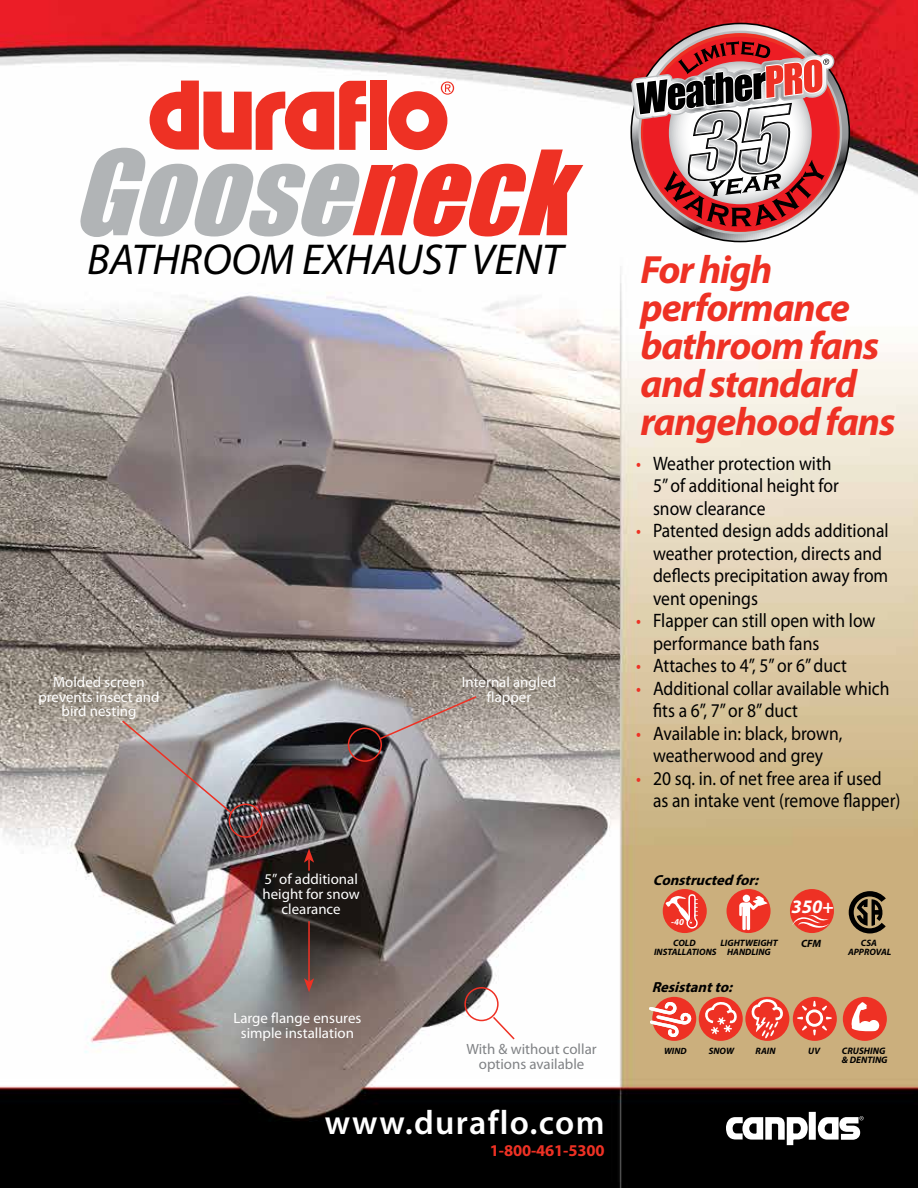
<style>
.page{position:relative;width:918px;height:1188px;background:#fff}
.page>*{position:absolute;margin:0;border:0;box-sizing:border-box;transform-origin:0 0}
.t1{font:italic 108.45px "Impact";color:#b1b4b6}
.t2{font:italic 43.35px "Myriad Pro";color:#000}
.t3{font:italic 700 39.6px/38.1px "Myriad Pro";letter-spacing:-.03em;color:#ee3124}
.t4{font:600 34.05px "Myriad Pro";letter-spacing:.04em;color:#fff}
.t5{font:19.5px/22.5px "Myriad Pro";color:#000;scale:.9 1}
.t6{font:italic 700 19.05px "Myriad Pro";color:#fff}
.t7{font:700 16.5px "Myriad Pro";letter-spacing:-.01em;color:#ee3124}
.t8{font:14.85px/14.9px "Myriad Pro";color:#fff;text-align:center}
.t9{font:14.85px/14.9px "Myriad Pro";color:#808285;text-align:center}
.t10{font:italic 700 14.55px "Myriad Pro";color:#000}
.t11{font:italic 700 10.65px "Myriad Pro";color:#000}
.t12{font:italic 700 9.45px/9.1px "Myriad Pro";color:#000}
.t13{font:italic 700 9.3px/9.1px "Myriad Pro";color:#000;text-align:center}
.t14{font:italic 700 9.15px "Myriad Pro";color:#000}
.t15{font:italic 700 9.15px "Myriad Pro";color:#fff}
.s1{color:#ee3124}
</style>
<div class="page">
<img style="left:0;top:0;width:918px;height:1188px">
<div style="left:370px;top:81px;width:16px;height:69px;background:#ee3124"></div>
<svg style="left:150px;top:81px;width:216px;height:69px"></svg>
<svg style="left:389px;top:82px;width:65px;height:68px"></svg>
<svg style="left:726px;top:1117px;width:82px;height:28px"></svg>
<div style="left:809px;top:1112px;width:7px;height:28px;background:#fff"></div>
<svg style="left:818px;top:1116px;width:46px;height:24px"></svg>
<div style="left:348px;top:728px;width:34px;height:34px;border:2px solid #ee3124;border-radius:50%"></div>
<div style="left:464px;top:987px;width:35px;height:34px;border:2px solid #ee3124;border-radius:50%"></div>
<div style="left:229px;top:804px;width:34px;height:34px;border:2px solid #ee3124;border-radius:50%"></div>
<svg style="left:378px;top:695px;width:100px;height:46px;background:#ac9f9c"></svg>
<hr style="left:308px;top:921px;width:2px;height:61px;background:#ee3124">
<svg style="left:304px;top:978px;width:10px;height:14px"></svg>
<svg style="left:120px;top:719px;width:113px;height:96px;background:#a9a1a1"></svg>
<svg style="left:491px;top:1015px;width:25px;height:26px"></svg>
<svg style="left:304px;top:849px;width:10px;height:22px"></svg>
<svg style="left:630px;top:22px;width:221px;height:221px"></svg>
<svg style="left:632px;top:13px;width:201px;height:255px"></svg>
<div style="left:663px;top:889px;width:44px;height:44px;background:#ee3124;border-radius:50%"></div>
<div style="left:727px;top:889px;width:44px;height:44px;background:#ee3124;border-radius:50%"></div>
<div style="left:790px;top:889px;width:44px;height:44px;background:#ee3124;border-radius:50%"></div>
<svg style="left:739px;top:895px;width:28px;height:35px"></svg>
<svg style="left:665px;top:894px;width:33px;height:35px"></svg>
<svg style="left:849px;top:891px;width:37px;height:42px;background:#60533b"></svg>
<svg style="left:792px;top:915px;width:37px;height:15px"></svg>
<div style="left:699px;top:997px;width:44px;height:44px;background:#ee3124;border-radius:50%"></div>
<div style="left:745px;top:997px;width:44px;height:44px;background:#ee3124;border-radius:50%"></div>
<div style="left:793px;top:997px;width:44px;height:44px;background:#ee3124;border-radius:50%"></div>
<div style="left:843px;top:997px;width:44px;height:44px;background:#ee3124;border-radius:50%"></div>
<svg style="left:749px;top:997px;width:36px;height:42px"></svg>
<svg style="left:797px;top:1001px;width:35px;height:34px"></svg>
<div style="left:652px;top:997px;width:44px;height:44px;background:#ee3124;border-radius:50%"></div>
<svg style="left:649px;top:1001px;width:89px;height:37px"></svg>
<svg style="left:851px;top:1002px;width:29px;height:29px"></svg>
<h1 class="t1" style="left:72px;top:109px;width:540px">Goose<span class="s1">neck</span></h1>
<h2 class="t2" style="left:87px;top:232px;width:477px">BATHROOM EXHAUST VENT</h2>
<p class="t8" style="left:38px;top:674px;width:123px">Molded screen prevents insect and bird nesting</p>
<p class="t8" style="left:262px;top:871px;width:99px">5” of additional height for snow clearance</p>
<p class="t8" style="left:233px;top:1010px;width:129px">Large flange ensures simple installation</p>
<p class="t8" style="left:462px;top:674px;width:96px">Internal angled flapper</p>
<p class="t9" style="left:466px;top:1041px;width:132px">With &amp; without collar options available</p>
<h3 class="t4" style="left:325px;top:1101px;width:281px">www.duraflo.com</h3>
<p class="t7" style="left:490px;top:1140px;width:116px">1-800-461-5300</p>
<h3 class="t3" style="left:640px;top:249px;width:256px">For high performance bathroom fans and standard rangehood fans</h3>
<p class="t5" style="left:653px;top:452px;width:208px;text-indent:-17px"><span class="s1">•</span> Weather protection with<br>5” of additional height for snow clearance</p>
<p class="t5" style="left:653px;top:519px;width:263px;text-indent:-17px"><span class="s1">•</span> Patented design adds additional weather protection, directs and deflects precipitation away from vent openings</p>
<p class="t5" style="left:653px;top:609px;width:249px;text-indent:-17px"><span class="s1">•</span> Flapper can still open with low performance bath fans</p>
<p class="t5" style="left:636px;top:654px;width:236px"><span class="s1">•</span> Attaches to 4”, 5” or 6” duct</p>
<p class="t5" style="left:653px;top:677px;width:264px;text-indent:-17px"><span class="s1">•</span> Additional collar available which fits a 6”, 7” or 8” duct</p>
<p class="t5" style="left:636px;top:722px;width:231px;text-align:center"><span class="s1">•</span> Available in: black, brown, weatherwood and grey</p>
<p class="t5" style="left:653px;top:767px;width:276px;text-indent:-17px"><span class="s1">•</span> 20 sq. in. of net free area if used as an intake vent (remove flapper)</p>
<p class="t10" style="left:653px;top:870px;width:111px">Constructedfor:</p>
<p class="t15" style="left:671px;top:916px;width:14px">-40</p>
<p class="t13" style="left:720px;top:938px;width:59px">LIGHTWEIGHT<br>HANDLING</p>
<p class="t13" style="left:654px;top:938px;width:64px">COLD<br>INSTALLATIONS</p>
<p class="t10" style="left:652px;top:978px;width:87px">Resistantto:</p>
<p class="t6" style="left:792px;top:894px;width:44px">350+</p>
<p class="t11" style="left:801px;top:936px;width:22px">CFM</p>
<p class="t13" style="left:848px;top:938px;width:45px">CSA<br>APPROVAL</p>
<p class="t14" style="left:664px;top:1045px;width:24px">WIND</p>
<p class="t13" style="left:709px;top:1046px;width:27px">SNOW</p>
<p class="t13" style="left:756px;top:1046px;width:21px">RAIN</p>
<p class="t13" style="left:808px;top:1046px;width:13px">UV</p>
<p class="t12" style="left:842px;top:1046px;width:47px">CRUSHING &amp; DENTING</p>
</div>
